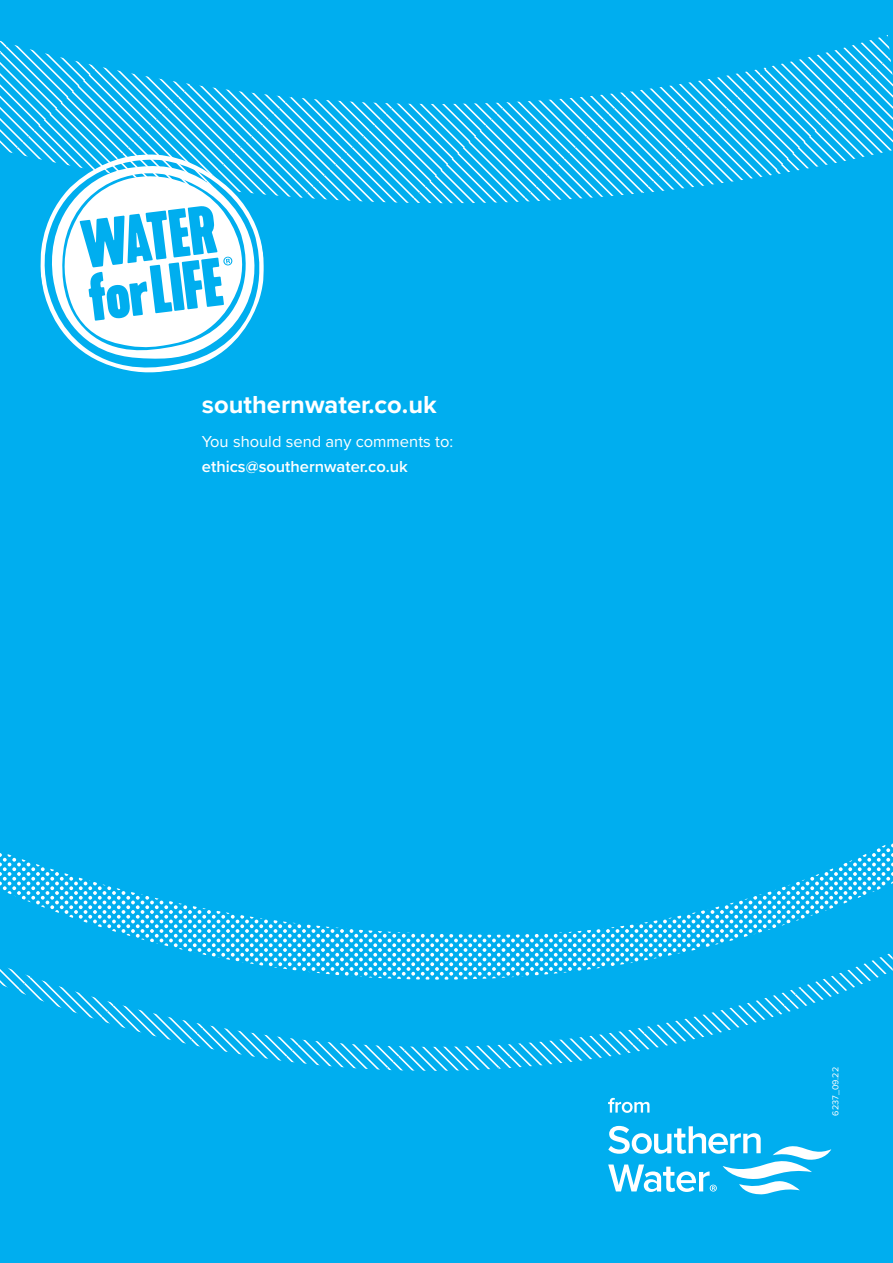
<style>
.page{position:relative;width:893px;height:1263px;background:#00aeef}
.page>*{position:absolute;margin:0;border:0;box-sizing:border-box;transform-origin:0 0}
.t1{font:700 25.5px "Proxima Nova";color:#fff}
.t2{font:16.5px "Proxima Nova";color:#fff}
.t3{font:600 16.5px "Proxima Nova";color:#fff}
.t4{font:9px "Proxima Nova";color:#fff}
</style>
<div class="page">
<svg style="left:0;top:981px;width:863px;height:90px"></svg>
<svg style="left:0;top:843px;width:893px;height:138px"></svg>
<svg style="left:0;top:35px;width:893px;height:169px"></svg>
<svg style="left:608px;top:1098px;width:41px;height:15px"></svg>
<svg style="left:608px;top:1126px;width:223px;height:68px"></svg>
<svg style="left:40px;top:154px;width:224px;height:219px"></svg>
<svg style="left:48px;top:165px;width:210px;height:194px"></svg>
<h1 class="t1" style="left:202px;top:386px;width:236px">southernwater.co.uk</h1>
<p class="t2" style="left:202px;top:429px;width:253px">You should send any comments to:</p>
<p class="t3" style="left:202px;top:454px;width:207px">ethics@southernwater.co.uk</p>
<p class="t4" style="left:829px;top:1115px;width:50px;rotate:-90deg">6237_09.22</p>
</div>
